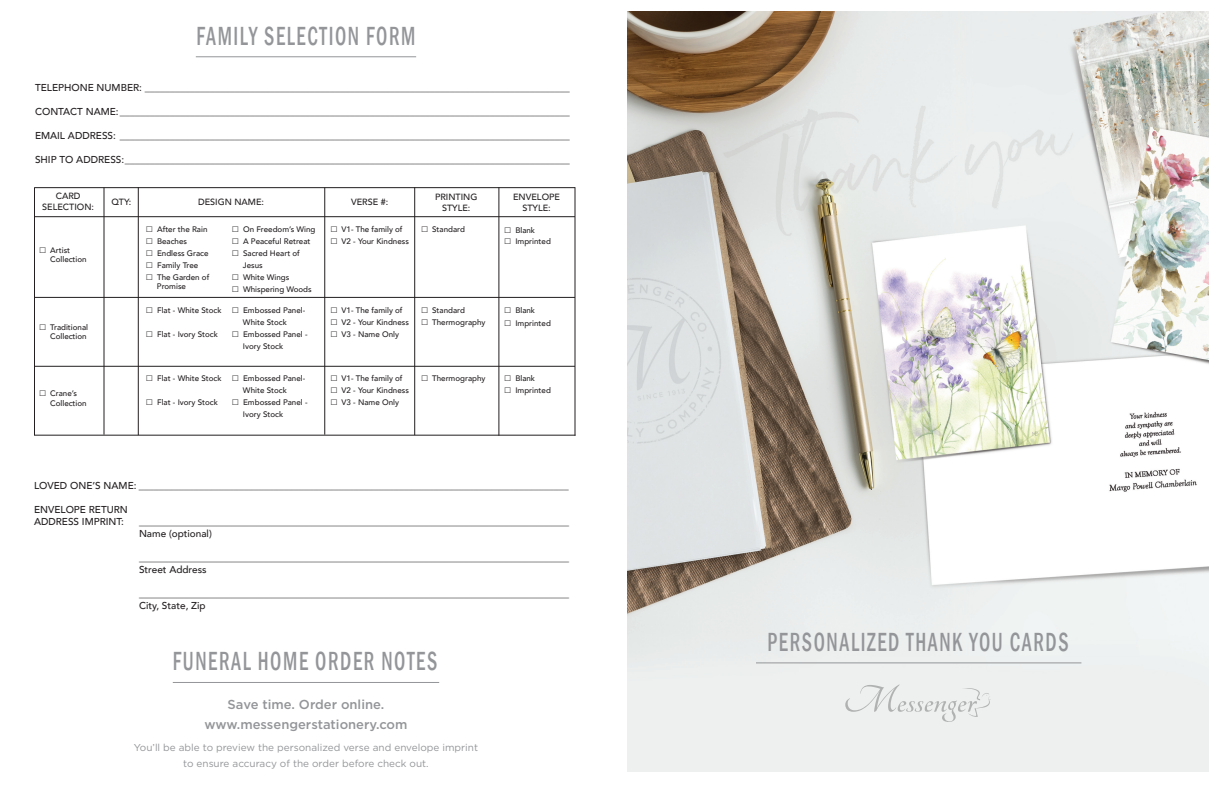
<style>
.page{position:relative;width:1224px;height:792px;background:#fff}
.page>*{position:absolute;margin:0;border:0;box-sizing:border-box;transform-origin:0 0}
.t1{font:500 condensed 27px "Franklin Gothic";letter-spacing:.08em;color:#939598;scale:.74 1}
.t2{font:500 13px "Gotham";color:#939598}
.t3{font:500 10px/12px "Avenir";color:#231f20}
.t4{font:10px/16px "Gotham";color:#939598;text-align:center}
.t5{font:500 9px/10.8px "Avenir";color:#231f20;text-align:center}
.t6{font:500 8px "Avenir";color:#231f20}
.s1{font-family:"Quirks ICG";font-weight:400}
</style>
<div class="page">
<img style="left:627px;top:12px;width:582px;height:760px">
<hr style="left:196px;top:57px;width:220px;height:1px;background:#939598">
<hr style="left:756px;top:663px;width:325px;height:1px;background:#939598">
<svg style="left:845px;top:684px;width:146px;height:38px;background:#e6e8e7"></svg>
<hr style="left:104px;top:187px;width:1px;height:248px;background:#231f20">
<hr style="left:324px;top:187px;width:1px;height:248px;background:#231f20">
<hr style="left:35px;top:216px;width:540px;height:1px;background:#231f20">
<hr style="left:35px;top:187px;width:540px;height:1px;background:#231f20">
<hr style="left:34px;top:435px;width:542px;height:1px;background:#231f20">
<hr style="left:35px;top:297px;width:540px;height:1px;background:#231f20">
<hr style="left:35px;top:366px;width:540px;height:1px;background:#231f20">
<hr style="left:34px;top:187px;width:1px;height:248px;background:#231f20">
<hr style="left:574px;top:187px;width:2px;height:249px;background:#231f20">
<hr style="left:138px;top:187px;width:1px;height:248px;background:#231f20">
<hr style="left:414px;top:187px;width:1px;height:248px;background:#231f20">
<hr style="left:498px;top:187px;width:1px;height:249px;background:#231f20">
<hr style="left:173px;top:682px;width:266px;height:1px;background:#939598">
<p class="t1" style="left:196px;top:18px;width:298px">FAMILY SELECTION FORM</p>
<p class="t3" style="left:35px;top:81px;width:536px">TELEPHONE NUMBER: _____________________________________________________________________________________</p>
<p class="t3" style="left:35px;top:105px;width:536px">CONTACT NAME: __________________________________________________________________________________________</p>
<p class="t3" style="left:35px;top:129px;width:536px">EMAIL ADDRESS: __________________________________________________________________________________________</p>
<p class="t3" style="left:35px;top:153px;width:536px">SHIP TO ADDRESS:_________________________________________________________________________________________</p>
<p class="t5" style="left:42px;top:190px;width:53px">CARD<br>SELECTION:</p>
<p class="t5" style="left:111px;top:196px;width:21px">QTY:</p>
<p class="t5" style="left:198px;top:196px;width:67px">DESIGN NAME:</p>
<p class="t5" style="left:351px;top:196px;width:39px">VERSE #:</p>
<p class="t5" style="left:435px;top:191px;width:44px">PRINTING<br>STYLE:</p>
<p class="t5" style="left:513px;top:191px;width:48px">ENVELOPE<br>STYLE:</p>
<p class="t6" style="left:39px;top:243px;width:33px"><span class="s1">A</span> Artist</p>
<p class="t6" style="left:50px;top:253px;width:38px">Collection</p>
<p class="t6" style="left:39px;top:320px;width:51px"><span class="s1">A</span> Traditional</p>
<p class="t6" style="left:50px;top:329px;width:38px">Collection</p>
<p class="t6" style="left:39px;top:386px;width:40px"><span class="s1">A</span> Crane’s</p>
<p class="t6" style="left:50px;top:396px;width:38px">Collection</p>
<p class="t6" style="left:146px;top:222px;width:63px"><span class="s1">A</span> After the Rain</p>
<p class="t6" style="left:146px;top:234px;width:43px"><span class="s1">A</span> Beaches</p>
<p class="t6" style="left:146px;top:246px;width:64px"><span class="s1">A</span> Endless Grace</p>
<p class="t6" style="left:146px;top:258px;width:54px"><span class="s1">A</span> Family Tree</p>
<p class="t6" style="left:146px;top:270px;width:65px"><span class="s1">A</span> The Garden of</p>
<p class="t6" style="left:157px;top:280px;width:31px">Promise</p>
<p class="t6" style="left:232px;top:222px;width:85px"><span class="s1">A</span> On Freedom’s Wing</p>
<p class="t6" style="left:232px;top:234px;width:80px"><span class="s1">A</span> A Peaceful Retreat</p>
<p class="t6" style="left:232px;top:246px;width:70px"><span class="s1">A</span> Sacred Heart of</p>
<p class="t6" style="left:243px;top:258px;width:21px">Jesus</p>
<p class="t6" style="left:232px;top:270px;width:59px"><span class="s1">A</span> White Wings</p>
<p class="t6" style="left:232px;top:282px;width:81px"><span class="s1">A</span> Whispering Woods</p>
<p class="t6" style="left:330px;top:222px;width:74px"><span class="s1">A</span> V1- The family of</p>
<p class="t6" style="left:330px;top:234px;width:80px"><span class="s1">A</span> V2 - Your Kindness</p>
<p class="t6" style="left:421px;top:222px;width:45px"><span class="s1">A</span> Standard</p>
<p class="t6" style="left:504px;top:223px;width:32px"><span class="s1">A</span> Blank</p>
<p class="t6" style="left:504px;top:234px;width:48px"><span class="s1">A</span> Imprinted</p>
<p class="t6" style="left:146px;top:303px;width:77px"><span class="s1">A</span> Flat - White Stock</p>
<p class="t6" style="left:146px;top:327px;width:74px"><span class="s1">A</span> Flat - Ivory Stock</p>
<p class="t6" style="left:146px;top:371px;width:77px"><span class="s1">A</span> Flat - White Stock</p>
<p class="t6" style="left:146px;top:395px;width:74px"><span class="s1">A</span> Flat - Ivory Stock</p>
<p class="t6" style="left:232px;top:303px;width:75px"><span class="s1">A</span> Embossed Panel-</p>
<p class="t6" style="left:243px;top:315px;width:45px">White Stock</p>
<p class="t6" style="left:232px;top:327px;width:77px"><span class="s1">A</span> Embossed Panel -</p>
<p class="t6" style="left:243px;top:339px;width:42px">Ivory Stock</p>
<p class="t6" style="left:232px;top:371px;width:75px"><span class="s1">A</span> Embossed Panel-</p>
<p class="t6" style="left:243px;top:383px;width:45px">White Stock</p>
<p class="t6" style="left:232px;top:395px;width:77px"><span class="s1">A</span> Embossed Panel -</p>
<p class="t6" style="left:243px;top:407px;width:42px">Ivory Stock</p>
<p class="t6" style="left:330px;top:303px;width:74px"><span class="s1">A</span> V1- The family of</p>
<p class="t6" style="left:330px;top:315px;width:80px"><span class="s1">A</span> V2 - Your Kindness</p>
<p class="t6" style="left:330px;top:327px;width:70px"><span class="s1">A</span> V3 - Name Only</p>
<p class="t6" style="left:330px;top:371px;width:74px"><span class="s1">A</span> V1- The family of</p>
<p class="t6" style="left:330px;top:383px;width:80px"><span class="s1">A</span> V2 - Your Kindness</p>
<p class="t6" style="left:330px;top:395px;width:70px"><span class="s1">A</span> V3 - Name Only</p>
<p class="t6" style="left:421px;top:303px;width:45px"><span class="s1">A</span> Standard</p>
<p class="t6" style="left:421px;top:315px;width:66px"><span class="s1">A</span> Thermography</p>
<p class="t6" style="left:421px;top:371px;width:66px"><span class="s1">A</span> Thermography</p>
<p class="t6" style="left:504px;top:303px;width:32px"><span class="s1">A</span> Blank</p>
<p class="t6" style="left:504px;top:316px;width:48px"><span class="s1">A</span> Imprinted</p>
<p class="t6" style="left:504px;top:371px;width:32px"><span class="s1">A</span> Blank</p>
<p class="t6" style="left:504px;top:383px;width:48px"><span class="s1">A</span> Imprinted</p>
<p class="t3" style="left:34px;top:479px;width:536px">LOVED ONE’S NAME: ______________________________________________________________________________________</p>
<p class="t3" style="left:34px;top:503px;width:95px">ENVELOPE RETURN</p>
<p class="t3" style="left:34px;top:515px;width:92px">ADDRESS IMPRINT:</p>
<p class="t3" style="left:139px;top:515px;width:431px">______________________________________________________________________________________</p>
<p class="t3" style="left:139px;top:527px;width:74px">Name (optional)</p>
<p class="t3" style="left:139px;top:551px;width:431px">______________________________________________________________________________________<br>Street Address</p>
<p class="t3" style="left:139px;top:587px;width:431px">______________________________________________________________________________________<br>City, State, Zip</p>
<p class="t1" style="left:173px;top:644px;width:359px">FUNERAL HOME ORDER NOTES</p>
<p class="t2" style="left:228px;top:696px;width:158px">Save time. Order online.</p>
<p class="t2" style="left:204px;top:716px;width:205px">www.messengerstationery.com</p>
<p class="t4" style="left:134px;top:739px;width:346px">You’ll be able to preview the personalized verse and envelope imprint to ensure accuracy of the order before check out.</p>
<p class="t1" style="left:767px;top:624px;width:409px">PERSONALIZED THANK YOU CARDS</p>
</div>
